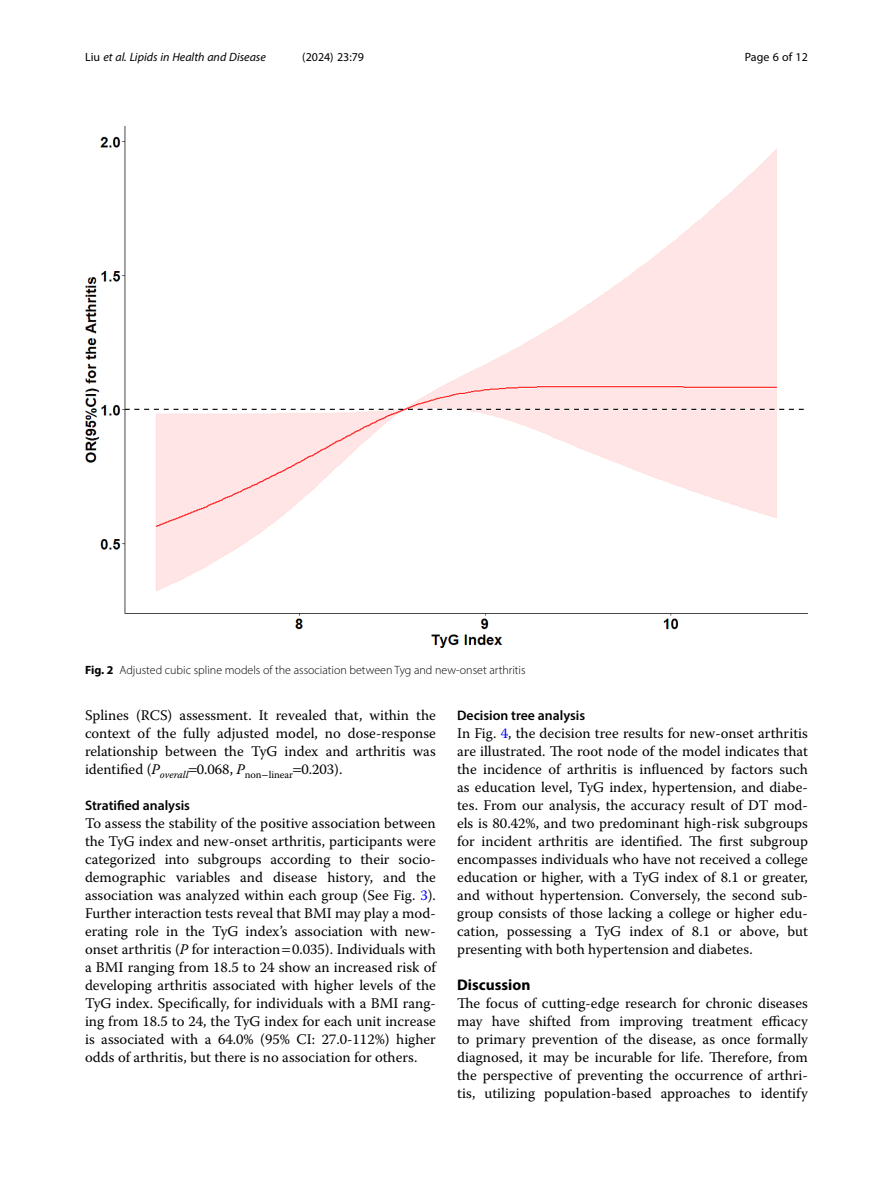
<style>
.page{position:relative;width:893px;height:1191px;background:#fff}
.page>*{position:absolute;margin:0;border:0;box-sizing:border-box;transform-origin:0 0}
.Head_1{font:700 15.45px "Myriad Pro";color:#000}
.Body_Text{font:14.7px/18px "Warnock Pro";color:#000;text-align:justify}
.Head_2{font:600 13.8px "Myriad Pro";color:#000}
.Figure_Caption{font:300 12px "Myriad Pro";color:#000}
.t1{font:italic 12px "Myriad Pro";color:#000}
.t2{font:12px "Myriad Pro";color:#000}
.s1{font-style:normal}
.s2{font-weight:700}
.s3{font-style:italic}
.s4{color:#00f}
</style>
<div class="page">
<img style="left:85px;top:126px;width:723px;height:521px">
<p class="t1" style="left:85px;top:50px;width:182px"><span class="s1">Liu</span> et al. Lipids in Health and Disease</p>
<p class="t2" style="left:302px;top:50px;width:63px">(2024) 23:79</p>
<p class="t2" style="left:745px;top:50px;width:65px">Page 6 of 12</p>
<p class="Figure_Caption" style="left:85px;top:663px;width:442px"><span class="s2">Fig. 2</span> Adjusted cubic spline models of the association between Tyg and new-onset arthritis</p>
<p class="Body_Text" style="left:85px;top:706px;width:352px">Splines (RCS) assessment. It revealed that, within the context of the fully adjusted model, no dose-response relationship between the TyG index and arthritis was identified (<span class="s3">P</span><sub>overall</sub> 0.068, <span class="s3">P</span><sub>non</sub><sub>−</sub><sub>linear</sub> 0.203).</p>
<p class="Head_2" style="left:85px;top:797px;width:106px">Stratified analysis</p>
<p class="Body_Text" style="left:85px;top:814px;width:352px">To assess the stability of the positive association between the TyG index and new-onset arthritis, participants were categorized into subgroups according to their socio&shy;demographic variables and disease history, and the association was analyzed within each group (See Fig. <span class="s4">3</span>).<br>Further interaction tests reveal that BMI may play a mod&shy;erating role in the TyG index’s association with new&shy;onset arthritis (<span class="s3">P</span> for interaction 0.035). Individuals with a BMI ranging from 18.5 to 24 show an increased risk of developing arthritis associated with higher levels of the TyG index. Specifically, for individuals with a BMI rang&shy;ing from 18.5 to 24, the TyG index for each unit increase is associated with a 64.0% (95% CI: 27.0-112%) higher odds of arthritis, but there is no association for others.</p>
<p class="Head_2" style="left:457px;top:707px;width:130px">Decision tree analysis</p>
<p class="Body_Text" style="left:457px;top:724px;width:352px">In Fig. <span class="s4">4</span>, the decision tree results for new-onset arthritis are illustrated. The root node of the model indicates that the incidence of arthritis is influenced by factors such as education level, TyG index, hypertension, and diabe&shy;tes. From our analysis, the accuracy result of DT mod&shy;els is 80.42%, and two predominant high-risk subgroups for incident arthritis are identified. The first subgroup encompasses individuals who have not received a college education or higher, with a TyG index of 8.1 or greater, and without hypertension. Conversely, the second sub&shy;group consists of those lacking a college or higher edu&shy;cation, possessing a TyG index of 8.1 or above, but presenting with both hypertension and diabetes.</p>
<p class="Head_1" style="left:457px;top:975px;width:75px">Discussion</p>
<p class="Body_Text" style="left:457px;top:994px;width:352px">The focus of cutting-edge research for chronic diseases may have shifted from improving treatment efficacy to primary prevention of the disease, as once formally diagnosed, it may be incurable for life. Therefore, from the perspective of preventing the occurrence of arthri&shy;tis, utilizing population-based approaches to identify</p>
</div>
